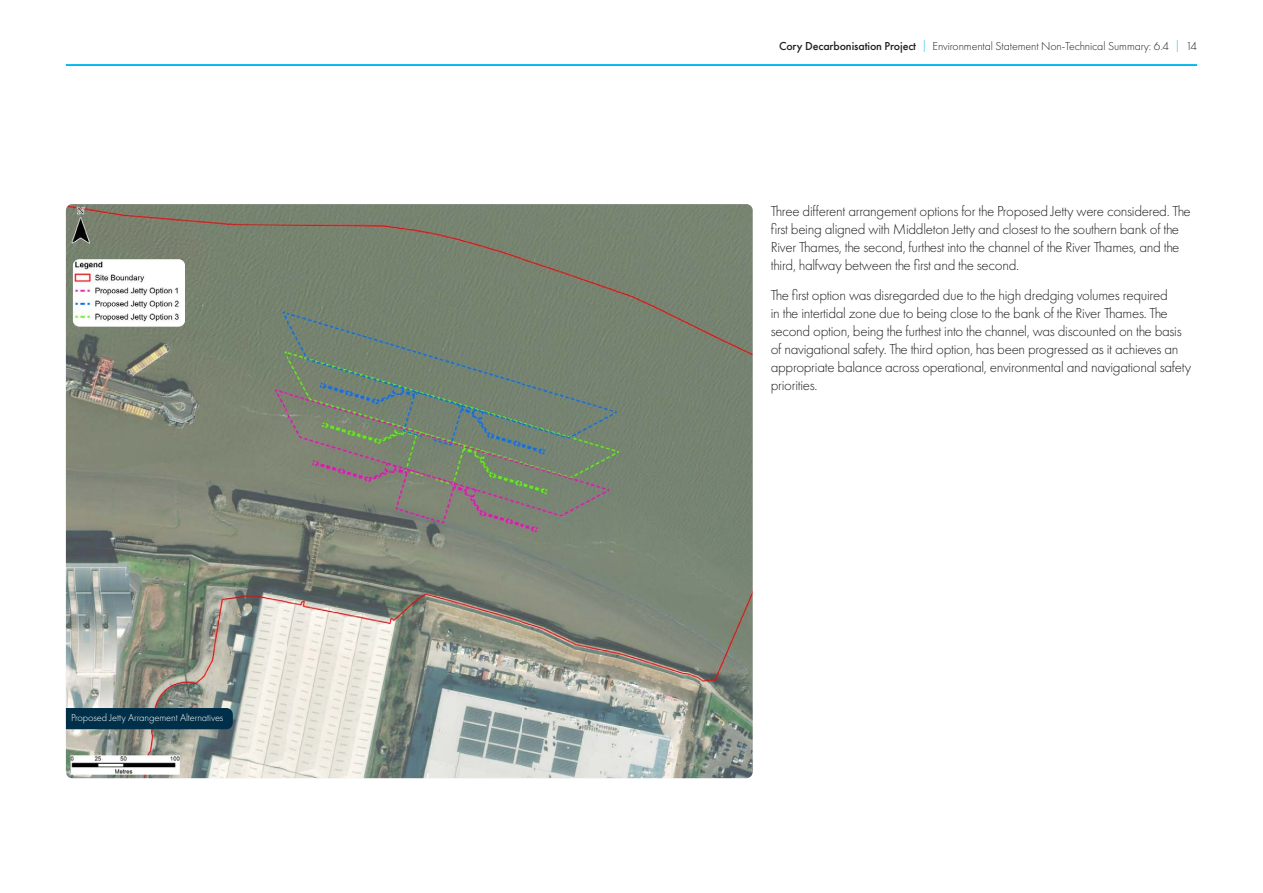
<style>
.page{position:relative;width:1263px;height:893px;background:#fff}
.page>*{position:absolute;margin:0;border:0;box-sizing:border-box;transform-origin:0 0}
.Body_Copy{font:300 15px/18px "Futura PT";letter-spacing:-.02em;color:#231f20}
.t1{font:300 12px "Futura PT";letter-spacing:-.01em;color:#231f20}
.Body_Copy-2{font:300 10.5px "Futura PT";letter-spacing:-.01em;color:#fff}
.s1{font-weight:500}
.s2{color:#00baf1}
</style>
<div class="page">
<img style="left:66px;top:204px;width:687px;height:574px">
<div style="left:66px;top:708px;width:167px;height:21px;background:#003049"></div>
<img style="left:73px;top:259px;width:112px;height:67px">
<hr style="left:66px;top:64px;width:1131px;height:2px;background:#00baf1">
<p class="Body_Copy-2" style="left:71px;top:712px;width:154px">Proposed Jetty Arrangement Alternatives</p>
<p class="t1" style="left:779px;top:39px;width:419px"><span class="s1">Cory Decarbonisation Project</span> <span class="s2">|</span> Environmental Statement Non-Technical Summary: 6.4 <span class="s2">|</span> 14</p>
<p class="Body_Copy" style="left:771px;top:202px;width:422px">Three different arrangement options for the Proposed Jetty were considered. The first being aligned with Middleton Jetty and closest to the southern bank of the River Thames, the second, furthest into the channel of the River Thames, and the third, halfway between the first and the second.</p>
<p class="Body_Copy" style="left:771px;top:286px;width:422px">The first option was disregarded due to the high dredging volumes required<br>in the intertidal zone due to being close to the bank of the River Thames. The second option, being the furthest into the channel, was discounted on the basis of navigational safety. The third option, has been progressed as it achieves an appropriate balance across operational, environmental and navigational safety priorities.</p>
</div>
